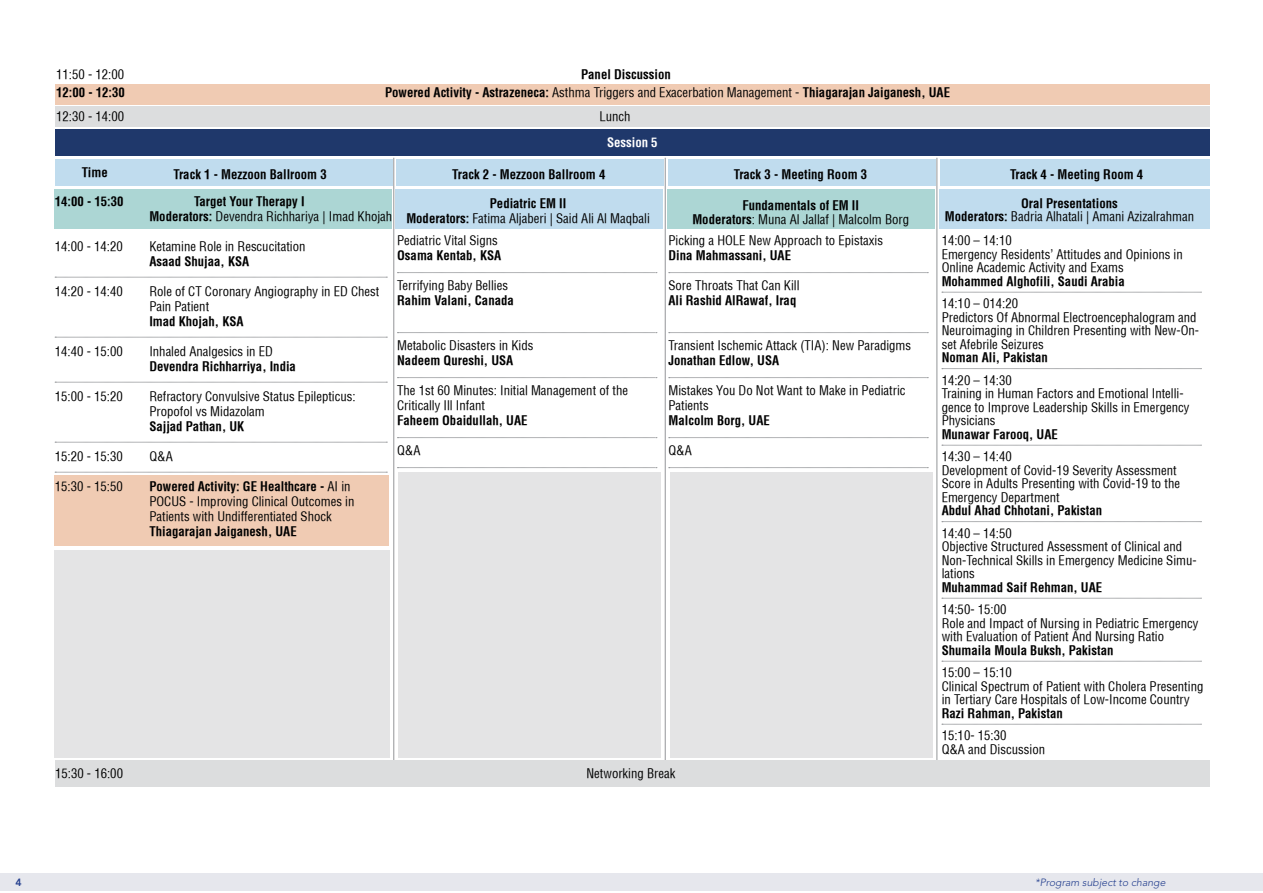
<style>
.page{position:relative;width:1263px;height:893px;background:#fff}
.page>*{position:absolute;margin:0;border:0;box-sizing:border-box;transform-origin:0 0}
.t1{font:condensed 12.75px/13.5px "Helvetica";color:#000}
.t2{font:700 condensed 12.75px/14px "Helvetica";color:#000;text-align:center}
.t3{font:700 condensed 12.75px "Helvetica";color:#fff}
.t4{font:italic 300 10.5px "Avenir LT Std";color:#25408f}
.t5{font:800 10.5px "Avenir LT Std";color:#25408f}
.s1{font-weight:400}
.s2{font-weight:700}
</style>
<div class="page">
<div style="left:0;top:873px;width:1263px;height:18px;background:#e6e7ed"></div>
<div style="left:54px;top:475px;width:334px;height:71px;background:#f0cbb3"></div>
<div style="left:55px;top:84px;width:1155px;height:20px;background:#f0cbb3"></div>
<div style="left:55px;top:106px;width:1155px;height:20px;background:#dcddde"></div>
<div style="left:940px;top:189px;width:270px;height:39px;background:#c0dcee"></div>
<div style="left:54px;top:189px;width:338px;height:39px;background:#acd6d4"></div>
<div style="left:395px;top:189px;width:268px;height:39px;background:#c0dcee"></div>
<div style="left:667px;top:189px;width:268px;height:39px;background:#acd6d4"></div>
<svg style="left:55px;top:277px;width:332px;height:1px"></svg>
<svg style="left:55px;top:337px;width:332px;height:1px"></svg>
<svg style="left:55px;top:382px;width:332px;height:1px"></svg>
<svg style="left:55px;top:442px;width:332px;height:1px"></svg>
<svg style="left:55px;top:472px;width:332px;height:1px"></svg>
<svg style="left:397px;top:272px;width:260px;height:1px"></svg>
<svg style="left:397px;top:332px;width:260px;height:1px"></svg>
<svg style="left:397px;top:377px;width:260px;height:1px"></svg>
<svg style="left:397px;top:437px;width:260px;height:1px"></svg>
<svg style="left:397px;top:467px;width:260px;height:1px"></svg>
<svg style="left:669px;top:272px;width:259px;height:1px"></svg>
<svg style="left:669px;top:332px;width:259px;height:1px"></svg>
<svg style="left:669px;top:377px;width:259px;height:1px"></svg>
<svg style="left:669px;top:437px;width:259px;height:1px"></svg>
<svg style="left:669px;top:467px;width:259px;height:1px"></svg>
<svg style="left:942px;top:292px;width:259px;height:1px"></svg>
<svg style="left:942px;top:368px;width:259px;height:1px"></svg>
<svg style="left:942px;top:445px;width:259px;height:1px"></svg>
<svg style="left:942px;top:521px;width:259px;height:1px"></svg>
<svg style="left:942px;top:598px;width:259px;height:1px"></svg>
<svg style="left:942px;top:661px;width:259px;height:1px"></svg>
<svg style="left:942px;top:724px;width:259px;height:1px"></svg>
<div style="left:55px;top:130px;width:1155px;height:26px;background:#1f386b"></div>
<div style="left:54px;top:551px;width:335px;height:207px;background:#e4e4e5"></div>
<div style="left:398px;top:472px;width:262px;height:286px;background:#e4e4e5"></div>
<div style="left:670px;top:472px;width:262px;height:286px;background:#e4e4e5"></div>
<div style="left:55px;top:160px;width:338px;height:26px;background:#c0dcee"></div>
<div style="left:396px;top:160px;width:268px;height:26px;background:#c0dcee"></div>
<div style="left:668px;top:160px;width:268px;height:26px;background:#c0dcee"></div>
<div style="left:941px;top:160px;width:269px;height:26px;background:#c0dcee"></div>
<hr style="left:393px;top:158px;width:1px;height:621px;background:#939598">
<hr style="left:665px;top:158px;width:1px;height:621px;background:#939598">
<hr style="left:937px;top:158px;width:1px;height:621px;background:#939598">
<div style="left:55px;top:761px;width:1155px;height:26px;background:#dcddde"></div>
<p class="t1" style="left:56px;top:68px;width:69px">11:50 - 12:00</p>
<p class="t2" style="left:581px;top:68px;width:91px">Panel Discussion</p>
<p class="t2" style="left:56px;top:86px;width:70px">12:00 - 12:30</p>
<p class="t2" style="left:385px;top:86px;width:566px">Powered Activity - Astrazeneca: <span class="s1">Asthma Triggers and Exacerbation Management -</span> Thiagarajan Jaiganesh, UAE</p>
<p class="t1" style="left:56px;top:110px;width:69px">12:30 - 14:00</p>
<p class="t1" style="left:599px;top:110px;width:33px">Lunch</p>
<p class="t3" style="left:607px;top:135px;width:52px">Session 5</p>
<p class="t2" style="left:82px;top:165px;width:27px">Time</p>
<p class="t2" style="left:174px;top:167px;width:155px">Track -1 Mezzoon Ballroom 3</p>
<p class="t2" style="left:452px;top:167px;width:155px">Track -2 Mezzoon Ballroom 4</p>
<p class="t2" style="left:734px;top:167px;width:135px">Track -3 Meeting Room 3</p>
<p class="t2" style="left:1010px;top:167px;width:135px">Track -4 Meeting Room 4</p>
<p class="t2" style="left:55px;top:195px;width:70px">14:00 - 15:30</p>
<p class="t1" style="left:55px;top:240px;width:69px">14:00 - 14:20</p>
<p class="t1" style="left:55px;top:285px;width:69px">14:20 - 14:40</p>
<p class="t1" style="left:55px;top:345px;width:69px">14:40 - 15:00</p>
<p class="t1" style="left:55px;top:390px;width:69px">15:00 - 15:20</p>
<p class="t1" style="left:55px;top:450px;width:69px">15:20 - 15:30</p>
<p class="t1" style="left:55px;top:480px;width:69px">15:30 - 15:50</p>
<p class="t2" style="left:194px;top:195px;width:112px">Target Your Therapy I</p>
<p class="t1" style="left:406px;top:196px;width:245px;line-height:15.3px;text-align:center"><span class="s2">Pediatric EM II<br>Moderators:</span> Fatima Aljaberi | Said Ali Al Maqbali</p>
<p class="t2" style="left:692px;top:198px;width:218px">Fundamentals of EM II<br>Moderators<span class="s1">: Muna Al Jallaf | Malcolm Borg</span></p>
<p class="t1" style="left:149px;top:210px;width:244px"><span class="s2">Moderators:</span> Devendra Richhariya | Imad Khojah</p>
<p class="t1" style="left:149px;top:240px;width:158px">Ketamine Role in Rescucitation</p>
<p class="t1" style="left:397px;top:234px;width:102px">Pediatric Vital Signs</p>
<p class="t2" style="left:397px;top:248px;width:106px">Osama Kentab, KSA</p>
<p class="t1" style="left:397px;top:279px;width:112px">Terrifying Baby Bellies</p>
<p class="t2" style="left:397px;top:294px;width:118px">Rahim Valani, Canada</p>
<p class="t1" style="left:397px;top:339px;width:138px">Metabolic Disasters in Kids</p>
<p class="t2" style="left:397px;top:354px;width:118px">Nadeem Qureshi, USA</p>
<p class="t1" style="left:397px;top:383px;width:232px;line-height:15px">The 1st 60 Minutes: Initial Management of the<br>Critically Ill Infant</p>
<p class="t2" style="left:397px;top:413px;width:132px">Faheem Obaidullah, UAE</p>
<p class="t1" style="left:397px;top:444px;width:25px">Q&amp;A</p>
<p class="t1" style="left:668px;top:234px;width:216px">Picking a HOLE New Approach to Epistaxis</p>
<p class="t2" style="left:668px;top:249px;width:124px">Dina Mahmassani, UAE</p>
<p class="t1" style="left:668px;top:279px;width:133px">Sore Throats That Can Kill</p>
<p class="t2" style="left:668px;top:294px;width:129px">Ali Rashid AlRawaf, Iraq</p>
<p class="t1" style="left:668px;top:339px;width:244px">Transient Ischemic Attack (TIA :) New Paradigms</p>
<p class="t2" style="left:668px;top:354px;width:112px">Jonathan Edlow, USA</p>
<p class="t1" style="left:668px;top:383px;width:239px;line-height:15px">Mistakes You Do Not Want to Make in Pediatric<br>Patients</p>
<p class="t2" style="left:668px;top:413px;width:103px">Malcolm Borg, UAE</p>
<p class="t1" style="left:668px;top:444px;width:25px">Q&amp;A</p>
<p class="t2" style="left:149px;top:254px;width:101px">Asaad Shujaa, KSA</p>
<p class="t1" style="left:149px;top:285px;width:232px">Role of CT Coronary Angiography in ED Chest</p>
<p class="t1" style="left:149px;top:300px;width:61px">Pain Patient</p>
<p class="t2" style="left:149px;top:315px;width:96px">Imad Khojah, KSA</p>
<p class="t1" style="left:149px;top:345px;width:125px">Inhaled Analgesics in ED</p>
<p class="t2" style="left:149px;top:360px;width:148px">Devendra Richharriya, India</p>
<p class="t1" style="left:149px;top:390px;width:208px">Refractory Convulsive Status Epilepticus:</p>
<p class="t1" style="left:149px;top:405px;width:117px">Propofol vs Midazolam</p>
<p class="t2" style="left:149px;top:420px;width:96px">Sajjad Pathan, UK</p>
<p class="t1" style="left:149px;top:450px;width:25px">Q&amp;A</p>
<p class="t2" style="left:149px;top:480px;width:203px">Powered Activity: GE Healthcare - <span class="s1">AI in</span></p>
<p class="t1" style="left:149px;top:494px;width:207px;line-height:15px">POCUS - Improving Clinical Outcomes in<br>Patients with Undifferentiated Shock</p>
<p class="t2" style="left:149px;top:524px;width:149px">Thiagarajan Jaiganesh, UAE</p>
<p class="t1" style="left:945px;top:197px;width:251px;line-height:12.8px;text-align:center"><span class="s2">Oral Presentations<br>Moderators:</span> Badria Alhatali | Amani Azizalrahman</p>
<p class="t1" style="left:942px;top:234px;width:243px">14:00 – 14:10<br>Emergency Residents’ Attitudes and Opinions in<br>Online Academic Activity and Exams</p>
<p class="t2" style="left:942px;top:274px;width:185px">Mohammed Alghofili, Saudi Arabia</p>
<p class="t1" style="left:942px;top:297px;width:256px">14:10 – 014:20<br>Predictors Of Abnormal Electroencephalogram and</p>
<p class="t1" style="left:942px;top:337px;width:103px">set Afebrile Seizures</p>
<p class="t1" style="left:942px;top:324px;width:259px">Neuroimaging in Children Presenting with New-On-</p>
<p class="t2" style="left:942px;top:351px;width:108px">Noman Ali, Pakistan</p>
<p class="t1" style="left:942px;top:366px;width:249px;line-height:27px">14:20 – 14:30<br>gence to Improve Leadership Skills in Emergency</p>
<p class="t1" style="left:942px;top:380px;width:243px;line-height:27px">Training in Human Factors and Emotional Intelli-<br>Physicians</p>
<p class="t2" style="left:942px;top:427px;width:118px">Munawar Farooq, UAE</p>
<p class="t1" style="left:942px;top:450px;width:240px">14:30 – 14:40<br>Development of Covid-19 Severity Assessment<br>Score in Adults Presenting with Covid-19 to the<br>Emergency Department</p>
<p class="t2" style="left:942px;top:504px;width:162px">Abdul Ahad Chhotani, Pakistan</p>
<p class="t1" style="left:942px;top:526px;width:242px">14:40 – 14:50<br>Objective Structured Assessment of Clinical and</p>
<p class="t1" style="left:942px;top:567px;width:35px">lations</p>
<p class="t1" style="left:942px;top:553px;width:257px">Non-Technical Skills in Emergency Medicine Simu-</p>
<p class="t2" style="left:942px;top:580px;width:162px">Muhammad Saif Rehman, UAE</p>
<p class="t1" style="left:942px;top:603px;width:258px">14:50- 15:00<br>Role and Impact of Nursing in Pediatric Emergency with Evaluation of Patient And Nursing Ratio</p>
<p class="t2" style="left:942px;top:643px;width:173px">Shumaila Moula Buksh, Pakistan</p>
<p class="t1" style="left:942px;top:666px;width:263px">15:00 – 15:10<br>Clinical Spectrum of Patient with Cholera Presenting in Tertiary Care Hospitals of Low-Income Country</p>
<p class="t2" style="left:942px;top:706px;width:123px">Razi Rahman, Pakistan</p>
<p class="t1" style="left:942px;top:729px;width:105px">15:10- 15:30<br>Q&amp;A and Discussion</p>
<p class="t1" style="left:55px;top:767px;width:69px">15:30 - 16:00</p>
<p class="t1" style="left:586px;top:767px;width:90px">Networking Break</p>
<p class="t5" style="left:16px;top:876px;width:8px">4</p>
<p class="t4" style="left:1035px;top:876px;width:132px">*Program subject to change</p>
</div>
